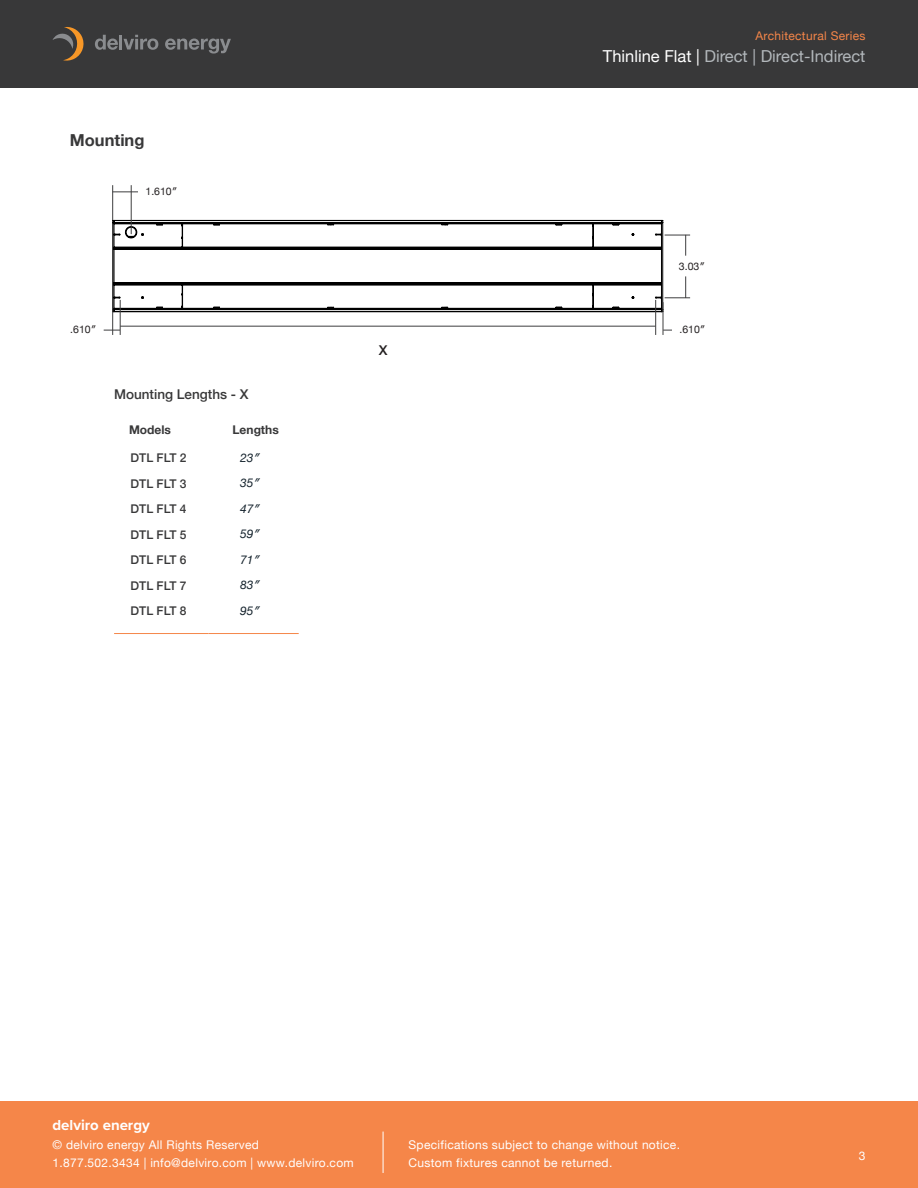
<style>
.page{position:relative;width:918px;height:1188px;background:#fff}
.page>*{position:absolute;margin:0;border:0;box-sizing:border-box;transform-origin:0 0}
.t1{font:16.5px "Helvetica Neue";color:#b2b7bb}
.t2{font:700 16.5px "Helvetica Neue";color:#383839}
.t3{font:700 15px "Proxima Nova";color:#fff}
.DTL_Performance_Styl{font:500 13.5px "Helvetica Neue";color:#383839}
.t4{font:500 13.5px "Helvetica Neue";color:#231f20}
.t5{font:12px/18px "Helvetica Neue";letter-spacing:.025em;color:#fff}
.t6{font:500 12px "Helvetica Neue";color:#383839}
.Content___Left{font:italic 12px "Helvetica Neue";color:#16242e}
.t7{font:12px "Helvetica Neue";letter-spacing:.025em;color:#f58649}
.t8{font:700 12px "Helvetica Neue";color:#383839}
.t9{font:10.5px "Helvetica Neue";color:#231f20}
.s1{color:#fff}
</style>
<div class="page">
<div style="left:0;top:1102px;width:918px;height:86px;background:#f58649"></div>
<div style="left:0;top:0;width:918px;height:88px;background:#383839"></div>
<hr style="left:383px;top:1132px;width:1px;height:41px;background:#fff">
<svg style="left:52px;top:27px;width:32px;height:34px"></svg>
<svg style="left:95px;top:35px;width:63px;height:15px"></svg>
<svg style="left:165px;top:39px;width:66px;height:15px"></svg>
<svg style="left:112px;top:220px;width:551px;height:92px"></svg>
<hr style="left:655px;top:300px;width:1px;height:35px;background:#3e3e3f">
<hr style="left:663px;top:302px;width:1px;height:33px;background:#3e3e3f">
<hr style="left:120px;top:300px;width:1px;height:35px;background:#3e3e3f">
<hr style="left:131px;top:185px;width:1px;height:49px;background:#3e3e3f">
<hr style="left:112px;top:302px;width:1px;height:33px;background:#3e3e3f">
<hr style="left:112px;top:185px;width:1px;height:35px;background:#3e3e3f">
<hr style="left:120px;top:326px;width:536px;height:1px;background:#3e3e3f">
<svg style="left:665px;top:235px;width:25px;height:21px"></svg>
<svg style="left:665px;top:276px;width:25px;height:23px"></svg>
<svg style="left:104px;top:330px;width:16px;height:1px"></svg>
<svg style="left:112px;top:192px;width:26px;height:1px"></svg>
<hr style="left:114px;top:633px;width:95px;height:1px;background:#f58649">
<hr style="left:208px;top:633px;width:91px;height:1px;background:#f58649">
<p class="t2" style="left:70px;top:127px;width:76px">Mounting</p>
<p class="t9" style="left:145px;top:184px;width:33px">1.610″</p>
<p class="t9" style="left:70px;top:322px;width:27px">.610″</p>
<p class="DTL_Performance_Styl" style="left:114px;top:384px;width:136px">Mounting Lengths - X</p>
<p class="t8" style="left:129px;top:420px;width:43px">Models</p>
<p class="t8" style="left:233px;top:420px;width:48px">Lengths</p>
<p class="t6" style="left:131px;top:448px;width:58px">DTL FLT 2</p>
<p class="Content___Left" style="left:240px;top:449px;width:21px">23″</p>
<p class="t6" style="left:131px;top:474px;width:58px">DTL FLT 3</p>
<p class="Content___Left" style="left:240px;top:474px;width:21px">35″</p>
<p class="t6" style="left:131px;top:499px;width:58px">DTL FLT 4</p>
<p class="Content___Left" style="left:240px;top:500px;width:21px">47″</p>
<p class="t6" style="left:131px;top:525px;width:58px">DTL FLT 5</p>
<p class="Content___Left" style="left:240px;top:525px;width:21px">59″</p>
<p class="t6" style="left:131px;top:551px;width:58px">DTL FLT 6</p>
<p class="Content___Left" style="left:240px;top:551px;width:21px">71″</p>
<p class="t6" style="left:131px;top:576px;width:58px">DTL FLT 7</p>
<p class="Content___Left" style="left:240px;top:576px;width:21px">83″</p>
<p class="t6" style="left:131px;top:602px;width:58px">DTL FLT 8</p>
<p class="Content___Left" style="left:240px;top:602px;width:21px">95″</p>
<p class="t4" style="left:379px;top:339px;width:10px">X</p>
<p class="t7" style="left:756px;top:27px;width:111px">Architectural Series</p>
<h1 class="t1" style="left:603px;top:44px;width:264px"><span class="s1">Thinline Flat |</span> Direct | Direct-Indirect</h1>
<p class="t9" style="left:679px;top:259px;width:27px">3.03″</p>
<p class="t9" style="left:680px;top:322px;width:27px">.610″</p>
<p class="t3" style="left:52px;top:1114px;width:99px">delviro energy</p>
<p class="t5" style="left:52px;top:1136px;width:303px">© delviro energy All Rights Reserved<br>1.877.502.3434 | info@delviro.com | www.delviro.com</p>
<p class="t5" style="left:409px;top:1136px;width:273px">Specifications subject to change without notice.<br>Custom fixtures cannot be returned.</p>
<p class="t5" style="left:859px;top:1147px;width:8px">3</p>
</div>
